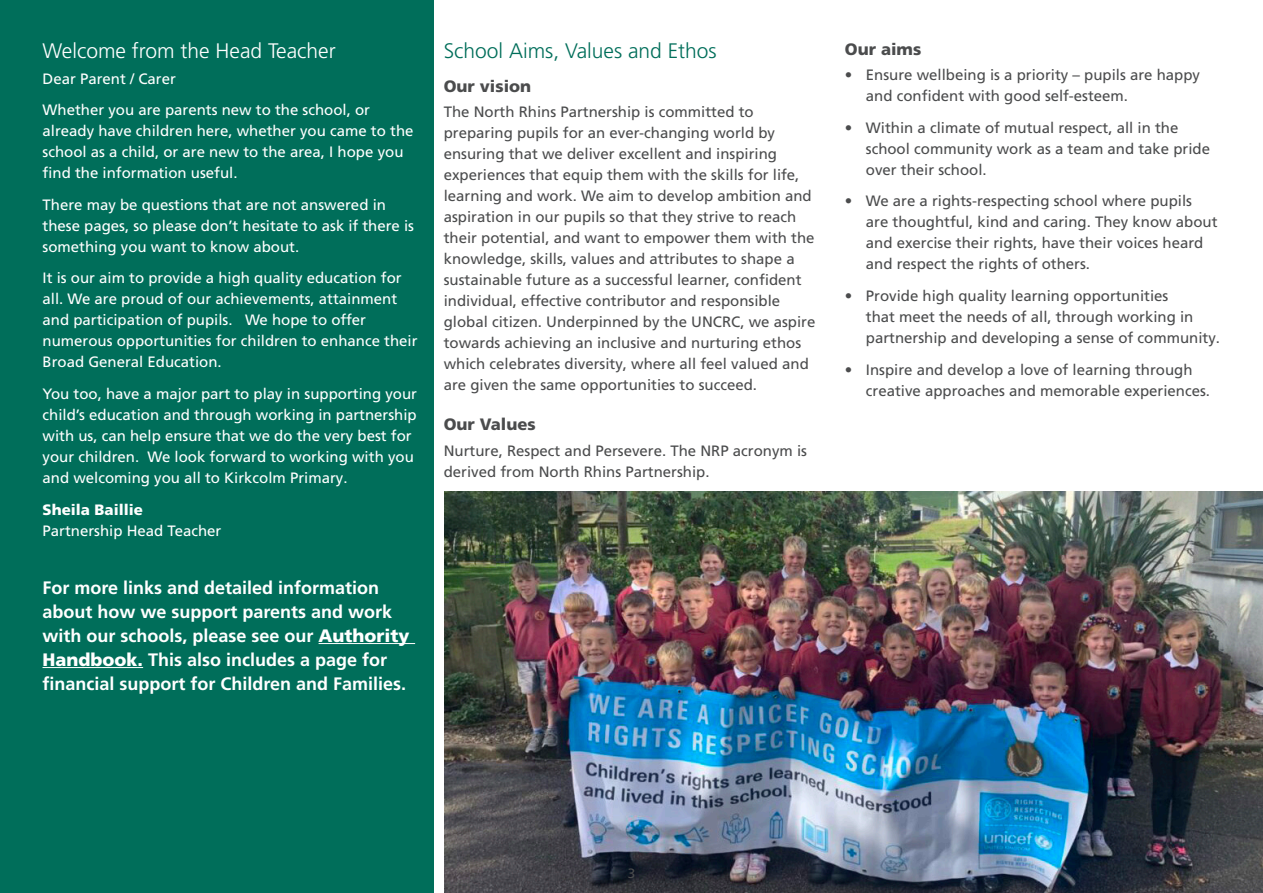
<style>
.page{position:relative;width:1263px;height:893px;background:#fff}
.page>*{position:absolute;margin:0;border:0;box-sizing:border-box;transform-origin:0 0}
.t1{font:300 21px "Frutiger LT Pro";color:#fff}
.t2{font:300 21px "Frutiger LT Pro";color:#006e5a}
.Body{font:700 18px/24px "Frutiger LT Pro";color:#fff}
.Sub_heading_1{font:900 16.5px "Frutiger LT Pro";color:#4b4c4d}
.Body-2{font:15px/21px "Frutiger LT Pro";color:#fff}
.Body-3{font:15px/21px "Frutiger LT Pro";color:#4b4c4d}
.Bullets{font:15px/21px "Frutiger LT Pro";color:#4b4c4d}
.t3{font:13.5px "Frutiger LT Pro";color:#4b4c4d}
.s1{font-weight:900}
</style>
<div class="page">
<img style="left:444px;top:492px;width:819px;height:401px">
<div style="left:0;top:0;width:433px;height:893px;background:#006e5a"></div>
<hr style="left:319px;top:643px;width:96px;height:1px;background:#fff">
<hr style="left:43px;top:667px;width:100px;height:1px;background:#fff">
<h2 class="t1" style="left:43px;top:39px;width:295px">Welcome from the Head Teacher</h2>
<p class="Body-2" style="left:43px;top:68px;width:135px">Dear Parent / Carer</p>
<p class="Body-2" style="left:43px;top:100px;width:372px">Whether you are parents new to the school, or already have children here, whether you came to the school as a child, or are new to the area, I hope you find the information useful.</p>
<p class="Body-2" style="left:43px;top:194px;width:373px">There may be questions that are not answered in these pages, so please don’t hesitate to ask if there is something you want to know about.</p>
<p class="Body-2" style="left:43px;top:268px;width:377px">It is our aim to provide a high quality education for all. We are proud of our achievements, attainment and participation of pupils. We hope to offer numerous opportunities for children to enhance their Broad General Education.</p>
<p class="Body-2" style="left:43px;top:383px;width:376px">You too, have a major part to play in supporting your child’s education and through working in partnership with us, can help ensure that we do the very best for your children. We look forward to working with you and welcoming you all to Kirkcolm Primary.</p>
<p class="Body-2" style="left:43px;top:499px;width:180px"><span class="s1">Sheila Baillie<br></span>Partnership Head Teacher</p>
<p class="Body" style="left:43px;top:575px;width:369px">For more links and detailed information about how we support parents and work with our schools, please see our <span class="s1">Authority Handbook.</span> This also includes a page for financial support for Children and Families.</p>
<h2 class="t2" style="left:444px;top:39px;width:275px">School Aims, Values and Ethos</h2>
<h3 class="Sub_heading_1" style="left:444px;top:76px;width:89px">Our vision</h3>
<p class="Body-3" style="left:444px;top:102px;width:373px">The North Rhins Partnership is committed to preparing pupils for an ever-changing world by ensuring that we deliver excellent and inspiring experiences that equip them with the skills for life, learning and work. We aim to develop ambition and aspiration in our pupils so that they strive to reach their potential, and want to empower them with the knowledge, skills, values and attributes to shape a sustainable future as a successful learner, confident individual, effective contributor and responsible global citizen. Underpinned by the UNCRC, we aspire towards achieving an inclusive and nurturing ethos which celebrates diversity, where all feel valued and are given the same opportunities to succeed.</p>
<h3 class="Sub_heading_1" style="left:444px;top:415px;width:94px">Our Values</h3>
<p class="Body-3" style="left:444px;top:440px;width:365px">Nurture, Respect and Persevere. The NRP acronym is derived from North Rhins Partnership.</p>
<h3 class="Sub_heading_1" style="left:845px;top:39px;width:78px">Our aims</h3>
<p class="Bullets" style="left:866px;top:65px;width:336px;text-indent:-21px">• Ensure wellbeing is a priority – pupils are happy and confident with good self-esteem.</p>
<p class="Bullets" style="left:866px;top:117px;width:346px;text-indent:-21px">• Within a climate of mutual respect, all in the school community work as a team and take pride over their school.</p>
<p class="Bullets" style="left:866px;top:191px;width:353px;text-indent:-21px">• We are a rights-respecting school where pupils are thoughtful, kind and caring. They know about and exercise their rights, have their voices heard and respect the rights of others.</p>
<p class="Bullets" style="left:866px;top:285px;width:356px;text-indent:-21px">• Provide high quality learning opportunities<br>that meet the needs of all, through working in partnership and developing a sense of community.</p>
<p class="Bullets" style="left:866px;top:359px;width:346px;text-indent:-21px">• Inspire and develop a love of learning through creative approaches and memorable experiences.</p>
<p class="t3" style="left:628px;top:865px;width:9px">3</p>
</div>
